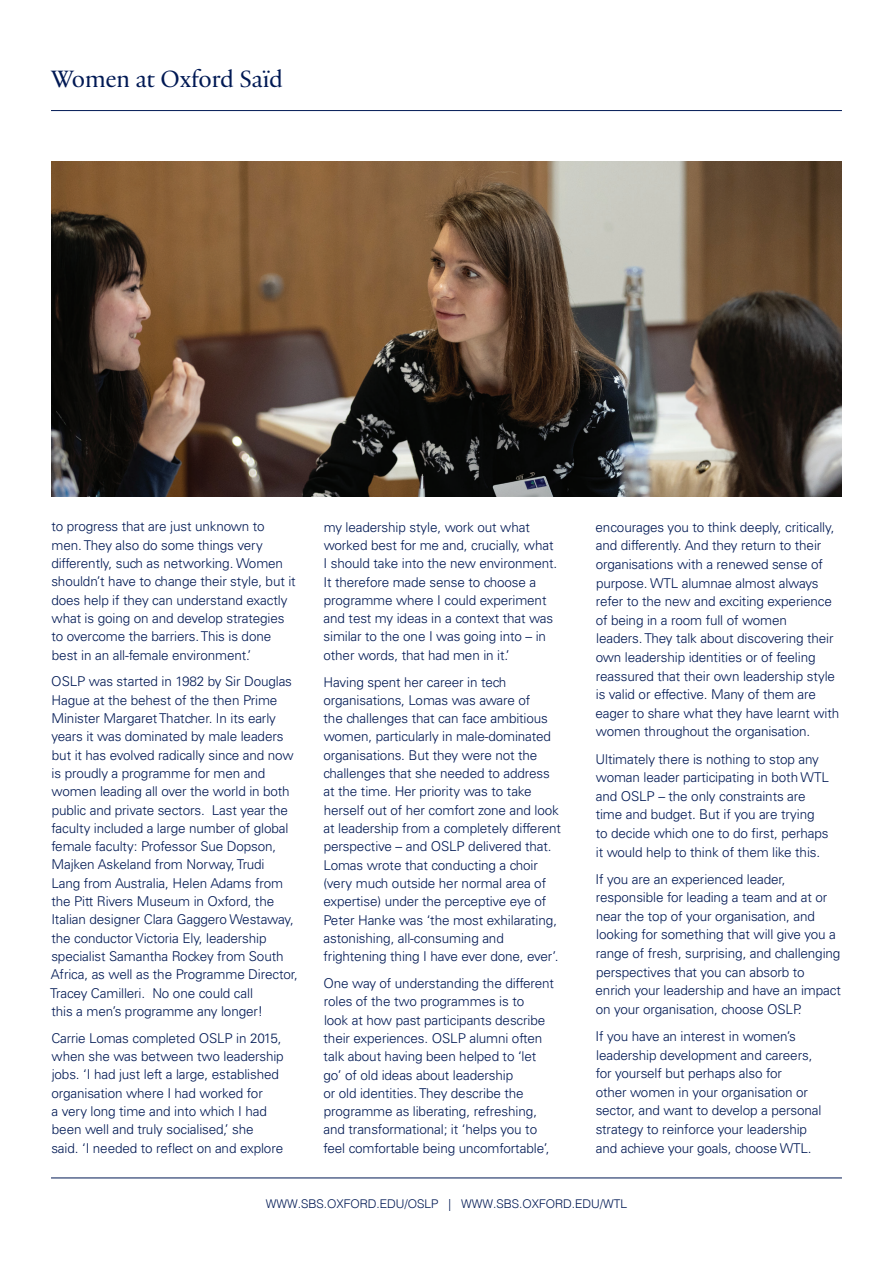
<style>
.page{position:relative;width:893px;height:1263px;background:#fff}
.page>*{position:absolute;margin:0;border:0;box-sizing:border-box;transform-origin:0 0}
.t1{font:25.5px "Practice";letter-spacing:-.01em;color:#001954}
.t2{font:300 13.5px/18.3px "Univers LT Std";letter-spacing:-.01em;color:#001954}
.t3{font:300 12px "Helvetica";color:#001954}
</style>
<div class="page">
<img style="left:51px;top:162px;width:791px;height:334px">
<hr style="left:51px;top:110px;width:791px;height:1px;background:#001954">
<hr style="left:51px;top:1177px;width:791px;height:1px;background:#001954">
<h1 class="t1" style="left:51px;top:62px;width:233px">Women at Oxford Saïd</h1>
<p class="t2" style="left:51px;top:517px;width:246px">to progress that are just unknown to men. They also do some things very differently, such as networking. Women shouldn’t have to change their style, but it does help if they can understand exactly what is going on and develop strategies to overcome the barriers. This is done best in an all-female environment.’</p>
<p class="t2" style="left:50px;top:672px;width:249px">OSLP was started in 1982 by Sir Douglas Hague at the behest of the then Prime Minister Margaret Thatcher. In its early years it was dominated by male leaders but it has evolved radically since and now is proudly a programme for men and women leading all over the world in both public and private sectors. Last year the faculty included a large number of global female faculty: Professor Sue Dopson, Majken Askeland from Norway, Trudi<br>Lang from Australia, Helen Adams from the Pitt Rivers Museum in Oxford, the Italian designer Clara Gaggero Westaway, the conductor Victoria Ely, leadership specialist Samantha Rockey from South Africa, as well as the Programme Director, Tracey Camilleri. No one could call<br>this a men’s programme any longer!</p>
<p class="t2" style="left:51px;top:1029px;width:234px">Carrie Lomas completed OSLP in 2015, when she was between two leadership jobs. ‘I had just left a large, established organisation where I had worked for<br>a very long time and into which I had been well and truly socialised,’ she<br>said. ‘I needed to reflect on and explore</p>
<p class="t2" style="left:323px;top:518px;width:235px">my leadership style, work out what worked best for me and, crucially, what I should take into the new environment.<br>It therefore made sense to choose a programme where I could experiment and test my ideas in a context that was similar to the one I was going into – in other words, that had men in it.’</p>
<p class="t2" style="left:323px;top:673px;width:239px">Having spent her career in tech organisations, Lomas was aware of<br>the challenges that can face ambitious women, particularly in male-dominated organisations. But they were not the challenges that she needed to address at the time. Her priority was to take herself out of her comfort zone and look at leadership from a completely different perspective – and OSLP delivered that.<br>Lomas wrote that conducting a choir (very much outside her normal area of expertise) under the perceptive eye of Peter Hanke was ‘the most exhilarating, astonishing, all-consuming and frightening thing I have ever done, ever’.</p>
<p class="t2" style="left:323px;top:974px;width:232px">One way of understanding the different roles of the two programmes is to<br>look at how past participants describe their experiences. OSLP alumni often talk about having been helped to ‘let go’ of old ideas about leadership<br>or old identities. They describe the programme as liberating, refreshing, and transformational; it ‘helps you to feel comfortable being uncomfortable’,</p>
<p class="t2" style="left:596px;top:518px;width:245px">encourages you to think deeply, critically, and differently. And they return to their organisations with a renewed sense of purpose. WTL alumnae almost always refer to the new and exciting experience of being in a room full of women<br>leaders. They talk about discovering their own leadership identities or of feeling reassured that their own leadership style is valid or effective. Many of them are eager to share what they have learnt with women throughout the organisation.</p>
<p class="t2" style="left:596px;top:749px;width:235px">Ultimately there is nothing to stop any woman leader participating in both WTL and OSLP – the only constraints are time and budget. But if you are trying to decide which one to do first, perhaps it would help to think of them like this.</p>
<p class="t2" style="left:596px;top:869px;width:247px">If you are an experienced leader, responsible for leading a team and at or near the top of your organisation, and looking for something that will give you a range of fresh, surprising, and challenging perspectives that you can absorb to enrich your leadership and have an impact on your organisation, choose OSLP.</p>
<p class="t2" style="left:596px;top:1027px;width:227px">If you have an interest in women’s leadership development and careers, for yourself but perhaps also for<br>other women in your organisation or sector, and want to develop a personal strategy to reinforce your leadership and achieve your goals, choose WTL.</p>
<p class="t3" style="left:266px;top:1193px;width:363px">WWW.SBS.OXFORD.EDU/OSLP | WWW.SBS.OXFORD.EDU/WTL</p>
</div>
